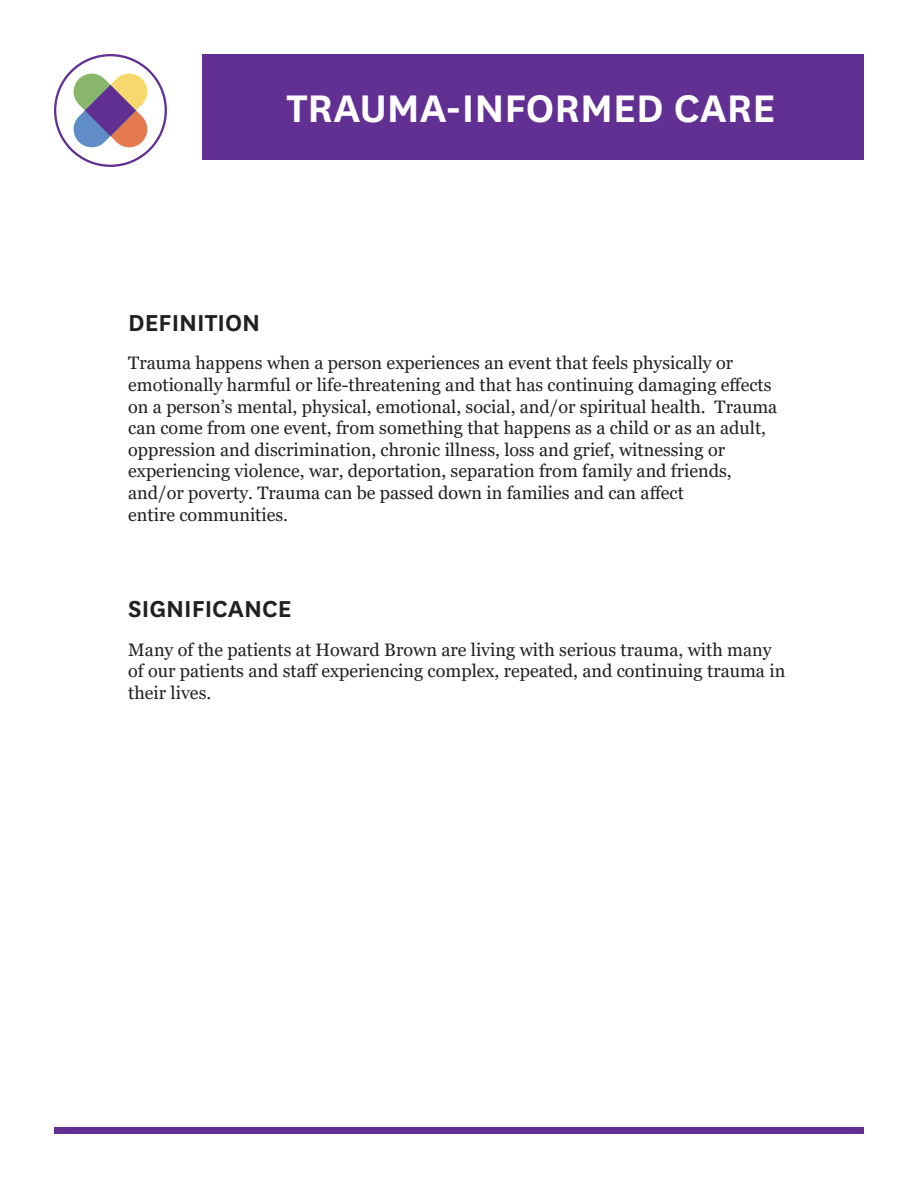
<style>
.page{position:relative;width:918px;height:1188px;background:#fff}
.page>*{position:absolute;margin:0;border:0;box-sizing:border-box;transform-origin:0 0}
.t1{font:600 45px "National";color:#fff}
.t2{font:600 27px "National";color:#231f20}
.t3{font:18px/21.6px "Georgia";color:#231f20}
</style>
<div class="page">
<svg style="left:54px;top:54px;width:113px;height:113px"></svg>
<div style="left:202px;top:54px;width:662px;height:106px;background:#622f92"></div>
<div style="left:54px;top:1127px;width:810px;height:7px;background:#622f92"></div>
<p class="t1" style="left:286px;top:77px;width:491px">TRAUMA-INFORMED CARE</p>
<p class="t2" style="left:128px;top:304px;width:133px">DEFINITION</p>
<p class="t3" style="left:128px;top:353px;width:651px">Trauma happens when a person experiences an event that feels physically or emotionally harmful or life-threatening and that has continuing damaging effects on a person’s mental, physical, emotional, social, and/or spiritual health. Trauma can come from one event, from something that happens as a child or as an adult, oppression and discrimination, chronic illness, loss and grief, witnessing or</p>
<p class="t3" style="left:128px;top:461px;width:605px">experiencing violence, war, deportation, separation from family and friends,</p>
<p class="t3" style="left:128px;top:482px;width:557px">and/or poverty. Trauma can be passed down in families and can affect</p>
<p class="t3" style="left:128px;top:504px;width:161px">entire communities.</p>
<p class="t2" style="left:128px;top:590px;width:165px">SIGNIFICANCE</p>
<p class="t3" style="left:128px;top:639px;width:659px">Many of the patients at Howard Brown are living with serious trauma, with many of our patients and staff experiencing complex, repeated, and continuing trauma in their lives.</p>
</div>
